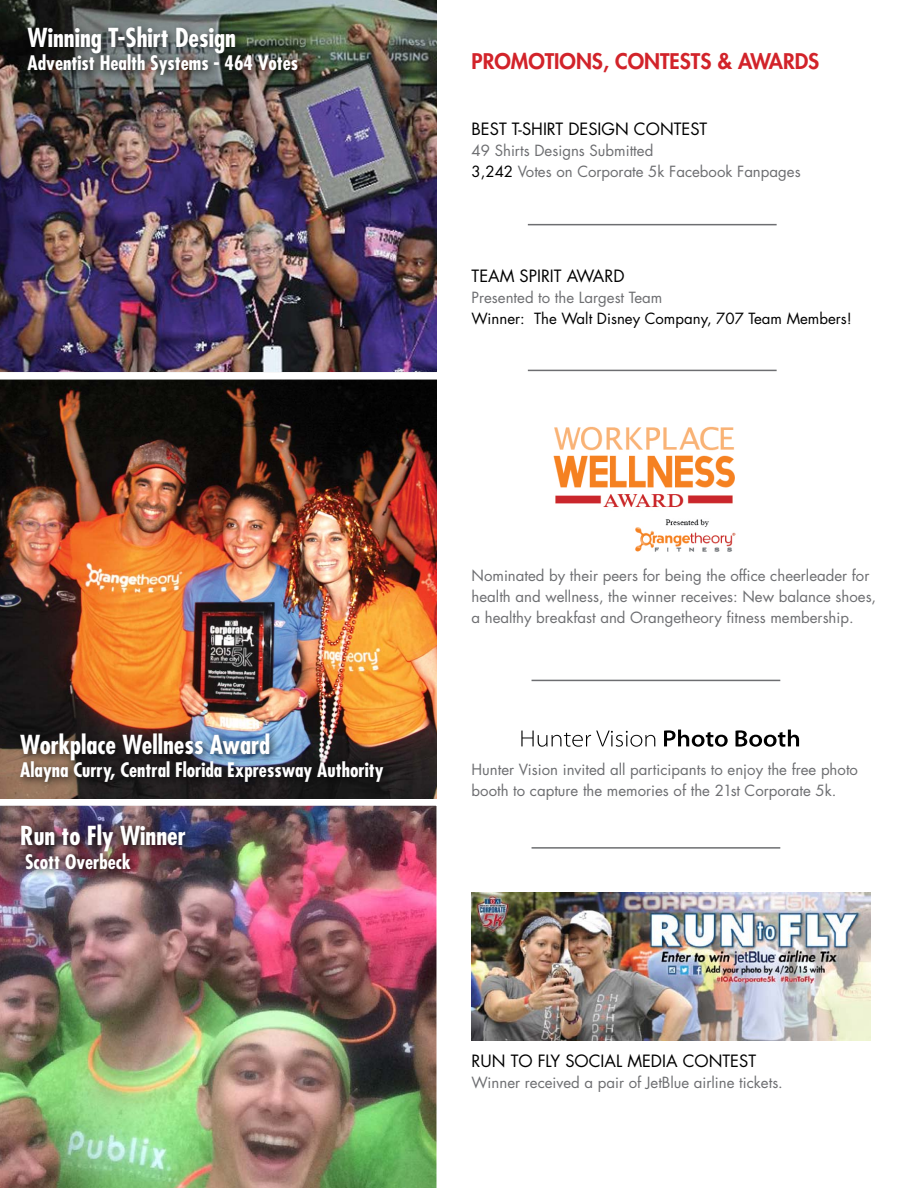
<style>
.page{position:relative;width:918px;height:1188px;background:#fff}
.page>*{position:absolute;margin:0;border:0;box-sizing:border-box;transform-origin:0 0}
.t1{font:700 condensed 25.5px "Futura";color:#fff}
.t2{font:800 21px "Futura";color:#d2232a}
.t3{font:700 condensed 19.5px "Futura";color:#fff}
.t4{font:16.5px "Futura";color:#000}
.t5{font:15px/21px "Futura";color:#6d6e71}
.t6{font:15px "Futura";color:#000}
.s1{color:#000}
</style>
<div class="page">
<img style="left:0;top:0;width:436px;height:372px">
<img style="left:0;top:798px;width:437px;height:390px">
<img style="left:0;top:380px;width:436px;height:418px">
<hr style="left:528px;top:224px;width:249px;height:1px;background:#6d6e71">
<hr style="left:528px;top:370px;width:249px;height:1px;background:#6d6e71">
<hr style="left:532px;top:680px;width:248px;height:1px;background:#6d6e71">
<hr style="left:532px;top:847px;width:248px;height:2px;background:#6d6e71">
<div style="left:17px;top:818px;width:179px;height:61px;background:#000;opacity:.86"></div>
<div style="left:22px;top:20px;width:286px;height:65px;background:#000;opacity:.75"></div>
<img style="left:553px;top:426px;width:183px;height:126px">
<svg style="left:521px;top:731px;width:134px;height:16px"></svg>
<svg style="left:664px;top:730px;width:64px;height:17px"></svg>
<svg style="left:736px;top:730px;width:63px;height:17px"></svg>
<img style="left:472px;top:893px;width:399px;height:148px">
<div style="left:15px;top:727px;width:378px;height:65px;background:#000;opacity:.75"></div>
<h1 class="t1" style="left:28px;top:22px;width:210px">Winning T-Shirt Design</h1>
<h3 class="t3" style="left:28px;top:51px;width:272px">Adventist Health Systems - 464 Votes</h3>
<h2 class="t2" style="left:472px;top:48px;width:15px">PROMOT</h2>
<h2 class="t2" style="left:554px;top:48px;width:137px">IONS, CONTESTS</h2>
<h2 class="t2" style="left:717px;top:48px;width:79px">&amp; AWA RDS</h2>
<p class="t4" style="left:472px;top:119px;width:19px">Best</p>
<p class="t4" style="left:512px;top:119px;width:78px">T-shirt Desig</p>
<p class="t4" style="left:615px;top:119px;width:68px">n Contest</p>
<p class="t5" style="left:472px;top:140px;width:331px">49 Shirts Designs Submitted<br><span class="s1">3,242</span> Votes on Corporate 5k Facebook Fanpages</p>
<p class="t4" style="left:472px;top:266px;width:20px">Team</p>
<p class="t4" style="left:520px;top:266px;width:17px">Spirit</p>
<p class="t4" style="left:567px;top:266px;width:23px">Award</p>
<p class="t5" style="left:472px;top:288px;width:192px">Presented to the Largest Team</p>
<p class="t6" style="left:472px;top:309px;width:382px">Winner: The Walt Disney Company, 707 Team Members!</p>
<h1 class="t1" style="left:20px;top:729px;width:251px">Workplace Wellness Award</h1>
<h3 class="t3" style="left:20px;top:758px;width:365px">Alayna Curry, Central Florida Expressway Authority</h3>
<h1 class="t1" style="left:20px;top:820px;width:167px">Run to Fly Winner</h1>
<h3 class="t3" style="left:25px;top:849px;width:107px">Scott Overbeck</h3>
<p class="t5" style="left:472px;top:565px;width:406px">Nominated by their peers for being the office cheerleader for health and wellness, the winner receives: New balance shoes, a healthy breakfast and Orangetheory fitness membership.</p>
<p class="t5" style="left:472px;top:759px;width:388px">H unter Vision invited all participants to enjoy the free photo booth to capture the memories of the 21st Corporate 5k.</p>
<p class="t4" style="left:472px;top:1051px;width:181px">Run to Fly Social Media</p>
<p class="t4" style="left:683px;top:1051px;width:50px">contest</p>
<p class="t5" style="left:472px;top:1072px;width:313px">Winner received a pair of JetBlue airline tickets.</p>
</div>
